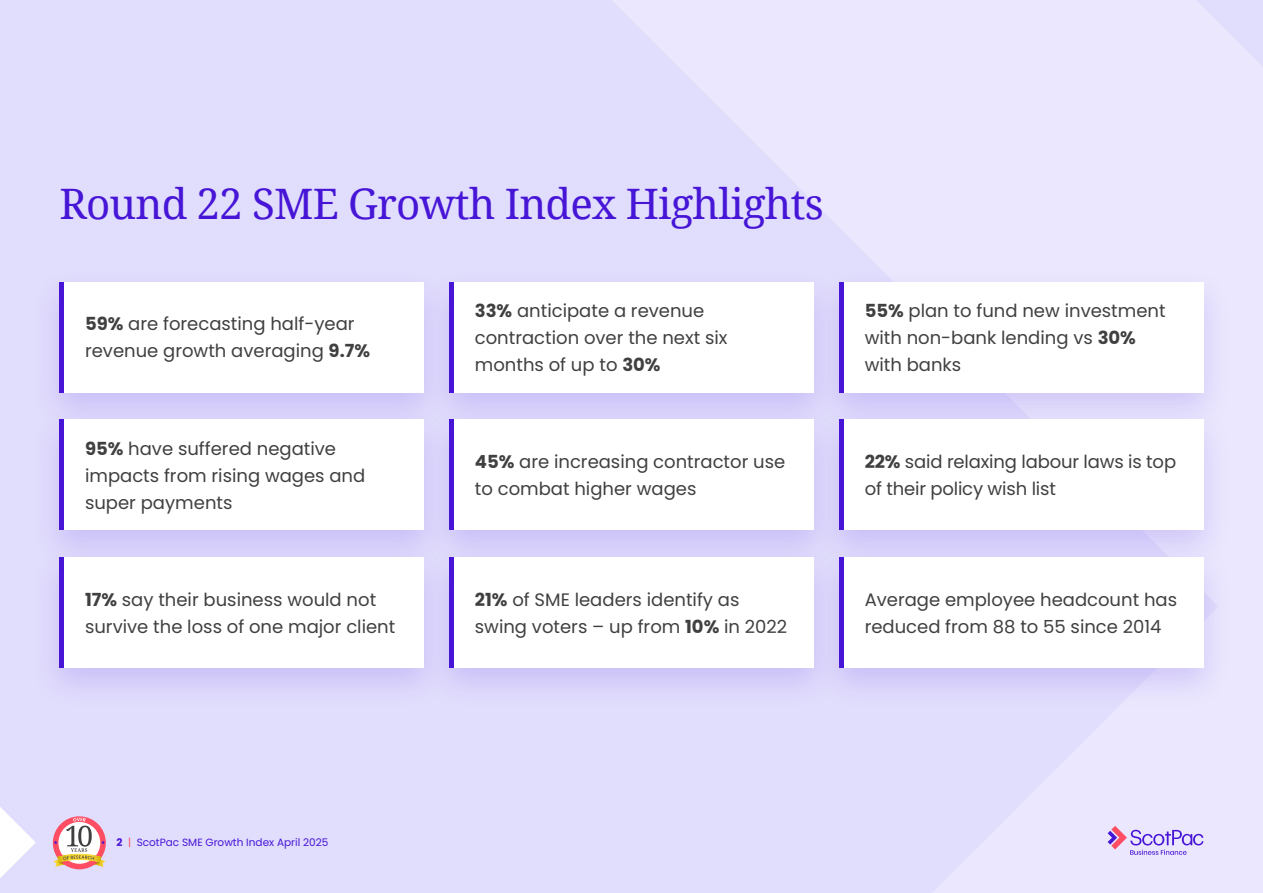
<style>
.page{position:relative;width:1263px;height:893px;background:#e1ddfd}
.page>*{position:absolute;margin:0;border:0;box-sizing:border-box;transform-origin:0 0}
.t1{font:42px "Noto Serif";letter-spacing:-.02em;color:#4615d6}
.t2{font:18px/27px "Poppins";color:#404040}
.t3{font:10.5px "Poppins";color:#4615d6}
.s1{font-weight:700}
.s2{color:#ff4d63}
</style>
<div class="page">
<svg style="left:1108px;top:826px;width:95px;height:29px"></svg>
<svg style="left:0;top:807px;width:36px;height:71px"></svg>
<svg style="left:53px;top:818px;width:53px;height:49px;background:#e4b2aa"></svg>
<div style="left:54px;top:282px;width:370px;height:126px;background:#d2caf9"></div>
<div style="left:60px;top:282px;width:364px;height:111px;background:#fff"></div>
<img style="left:54px;top:408px;width:370px;height:138px">
<div style="left:60px;top:420px;width:364px;height:110px;background:#fff"></div>
<img style="left:54px;top:546px;width:370px;height:141px">
<div style="left:60px;top:557px;width:364px;height:111px;background:#fff"></div>
<div style="left:449px;top:282px;width:365px;height:111px;background:#fff"></div>
<img style="left:424px;top:408px;width:389px;height:138px">
<div style="left:449px;top:420px;width:365px;height:110px;background:#fff"></div>
<div style="left:449px;top:557px;width:365px;height:111px;background:#fff"></div>
<img style="left:813px;top:282px;width:391px;height:126px">
<div style="left:839px;top:282px;width:364px;height:111px;background:#fff"></div>
<img style="left:813px;top:408px;width:391px;height:138px">
<div style="left:839px;top:420px;width:364px;height:110px;background:#fff"></div>
<img style="left:813px;top:546px;width:396px;height:146px">
<div style="left:839px;top:557px;width:364px;height:111px;background:#fff"></div>
<hr style="left:60px;top:282px;width:4px;height:111px;background:#4615d6">
<hr style="left:60px;top:420px;width:4px;height:110px;background:#4615d6">
<hr style="left:60px;top:557px;width:4px;height:111px;background:#4615d6">
<div style="left:449px;top:282px;width:5px;height:111px;background:#4615d6"></div>
<div style="left:449px;top:420px;width:5px;height:110px;background:#4615d6"></div>
<div style="left:449px;top:557px;width:5px;height:111px;background:#4615d6"></div>
<hr style="left:839px;top:282px;width:4px;height:111px;background:#4615d6">
<hr style="left:839px;top:420px;width:4px;height:110px;background:#4615d6">
<hr style="left:839px;top:557px;width:4px;height:111px;background:#4615d6">
<h1 class="t1" style="left:60px;top:175px;width:765px">Round 22 SME Growth Index Highlights</h1>
<p class="t2" style="left:85px;top:311px;width:287px"><span class="s1">59%</span> are forecasting half-year revenue growth averaging <span class="s1">9.7%</span></p>
<p class="t2" style="left:85px;top:435px;width:282px"><span class="s1">95%</span> have suffered negative impacts from rising wages and super payments</p>
<p class="t2" style="left:85px;top:586px;width:312px"><span class="s1">17%</span> say their business would not survive the loss of one major client</p>
<p class="t2" style="left:475px;top:297px;width:254px"><span class="s1">33%</span> anticipate a revenue contraction over the next six months of up to <span class="s1">30%</span></p>
<p class="t2" style="left:475px;top:448px;width:312px"><span class="s1">45%</span> are increasing contractor use to combat higher wages</p>
<p class="t2" style="left:475px;top:586px;width:314px"><span class="s1">21%</span> of SME leaders identify as swing voters – up from <span class="s1">10%</span> in 2022</p>
<p class="t2" style="left:865px;top:297px;width:302px"><span class="s1">55%</span> plan to fund new investment with non-bank lending vs <span class="s1">30% </span>with banks</p>
<p class="t2" style="left:865px;top:448px;width:313px"><span class="s1">22%</span> said relaxing labour laws is top of their policy wish list</p>
<p class="t2" style="left:865px;top:586px;width:314px">Average employee headcount has reduced from 88 to 55 since 2014</p>
<p class="t3" style="left:116px;top:836px;width:213px"><span class="s1">2</span> <span class="s2">|</span> ScotPac SME Growth Index April 2025</p>
</div>
